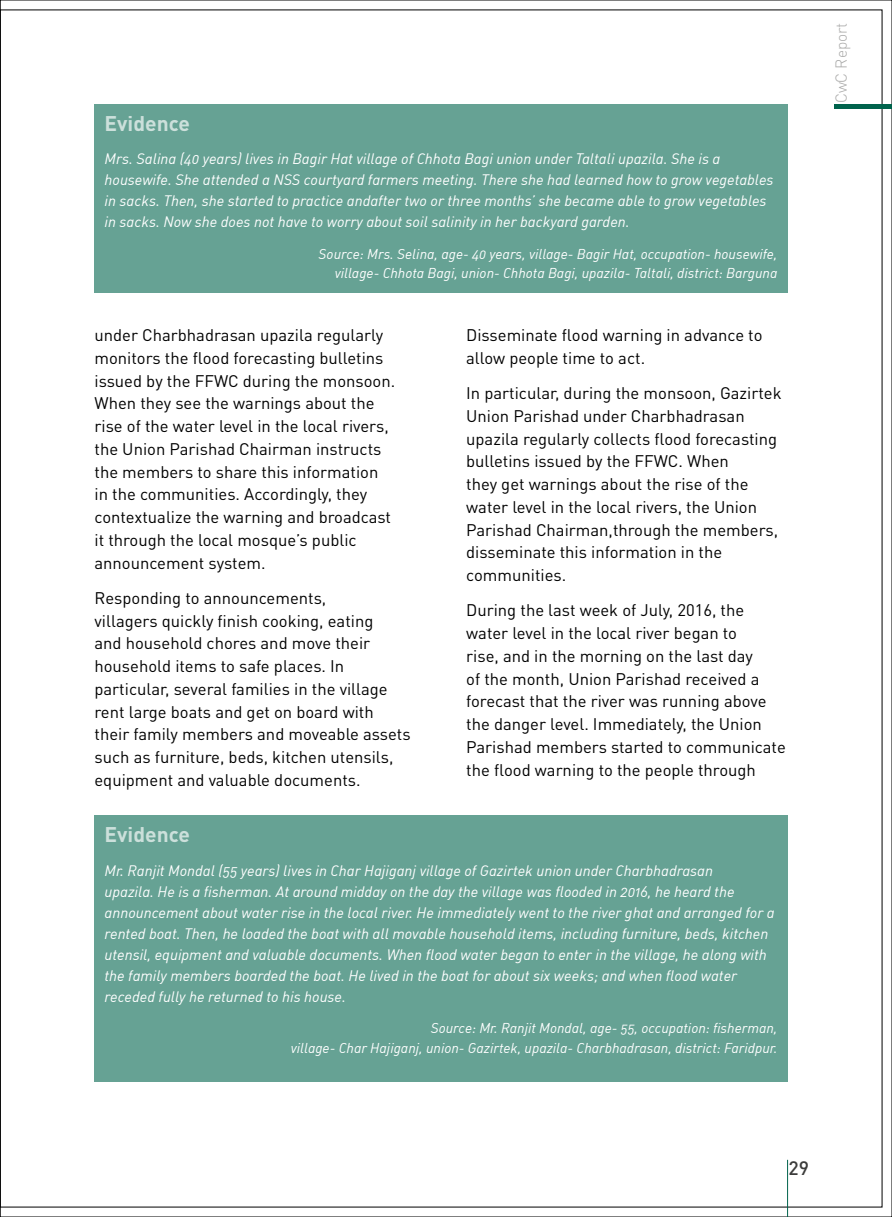
<style>
.page{position:relative;width:892px;height:1217px;background:#fff}
.page>*{position:absolute;margin:0;border:0;box-sizing:border-box;transform-origin:0 0}
.t1{font:700 21px "DIN Pro";color:#cce0db}
.t2{font:500 19.25px "DIN Pro";color:#3c3c3b}
.t3{font:16.62px/22.8px "DIN Pro";color:#000}
.t4{font:300 15.75px "DIN Pro";color:#a8a8a7}
.t5{font:14.88px/21px "DIN Regular Italic Alt";color:#fff}
.t6{font:14px/19.2px "DIN Regular Italic Alt";color:#fff;text-align:right}
</style>
<div class="page">
<hr style="left:787px;top:1160px;width:1px;height:57px;background:#00634c">
<div style="left:835px;top:104px;width:57px;height:5px;background:#00634c"></div>
<div style="left:94px;top:104px;width:693px;height:188px;background:#66a294"></div>
<div style="left:94px;top:816px;width:693px;height:266px;background:#66a294"></div>
<p class="t1" style="left:105px;top:109px;width:87px">Evidence</p>
<p class="t5" style="left:105px;top:148px;width:670px">Mrs. Salina (40 years) lives in Bagir Hat village of Chhota Bagi union under Taltali upazila. She is a housewife. She attended a NSS courtyard farmers meeting. There she had learned how to grow vegetables in sacks. Then, she started to practice andafter two or three months’ she became able to grow vegetables in sacks. Now she does not have to worry about soil salinity in her backyard garden.</p>
<p class="t6" style="left:319px;top:244px;width:460px">Source: Mrs. Selina, age- 40 years, village- Bagir Hat, occupation- housewife, village- Chhota Bagi, union- Chhota Bagi, upazila- Taltali, district: Barguna</p>
<p class="t3" style="left:94px;top:323px;width:302px">under Charbhadrasan upazila regularly monitors the flood forecasting bulletins issued by the FFWC during the monsoon.<br>When they see the warnings about the rise of the water level in the local rivers, the Union Parishad Chairman instructs the members to share this information in the communities. Accordingly, they contextualize the warning and broadcast it through the local mosque’s public announcement system.</p>
<p class="t3" style="left:94px;top:586px;width:318px">Responding to announcements,<br>villagers quickly finish cooking, eating<br>and household chores and move their household items to safe places. In particular, several families in the village rent large boats and get on board with their family members and moveable assets such as furniture, beds, kitchen utensils, equipment and valuable documents.</p>
<p class="t3" style="left:466px;top:323px;width:298px">Disseminate flood warning in advance to allow people time to act.</p>
<p class="t3" style="left:466px;top:381px;width:317px">In particular, during the monsoon, Gazirtek Union Parishad under Charbhadrasan upazila regularly collects flood forecasting bulletins issued by the FFWC. When<br>they get warnings about the rise of the water level in the local rivers, the Union Parishad Chairman,through the members, disseminate this information in the communities.</p>
<p class="t3" style="left:466px;top:598px;width:321px">During the last week of July, 2016, the water level in the local river began to<br>rise, and in the morning on the last day<br>of the month, Union Parishad received a forecast that the river was running above the danger level. Immediately, the Union Parishad members started to communicate the flood warning to the people through</p>
<p class="t1" style="left:105px;top:820px;width:87px">Evidence</p>
<p class="t5" style="left:105px;top:859px;width:672px">Mr. Ranjit Mondal (55 years) lives in Char Hajiganj village of Gazirtek union under Charbhadrasan<br>upazila. He is a fisherman. At around midday on the day the village was flooded in 2016, he heard the announcement about water rise in the local river. He immediately went to the river ghat and arranged for a rented boat. Then, he loaded the boat with all movable household items, including furniture, beds, kitchen utensil, equipment and valuable documents. When flood water began to enter in the village, he along with the family members boarded the boat. He lived in the boat for about six weeks; and when flood water receded fully he returned to his house.</p>
<p class="t6" style="left:291px;top:1018px;width:488px">Source: Mr. Ranjit Mondal, age- 55, occupation: fisherman,<br>village- Char Hajiganj, union- Gazirtek, upazila- Charbhadrasan, district: Faridpur.</p>
<p class="t4" style="left:830px;top:103px;width:82px;rotate:-90deg">CwC Report</p>
<p class="t2" style="left:788px;top:1154px;width:22px">29</p>
</div>
